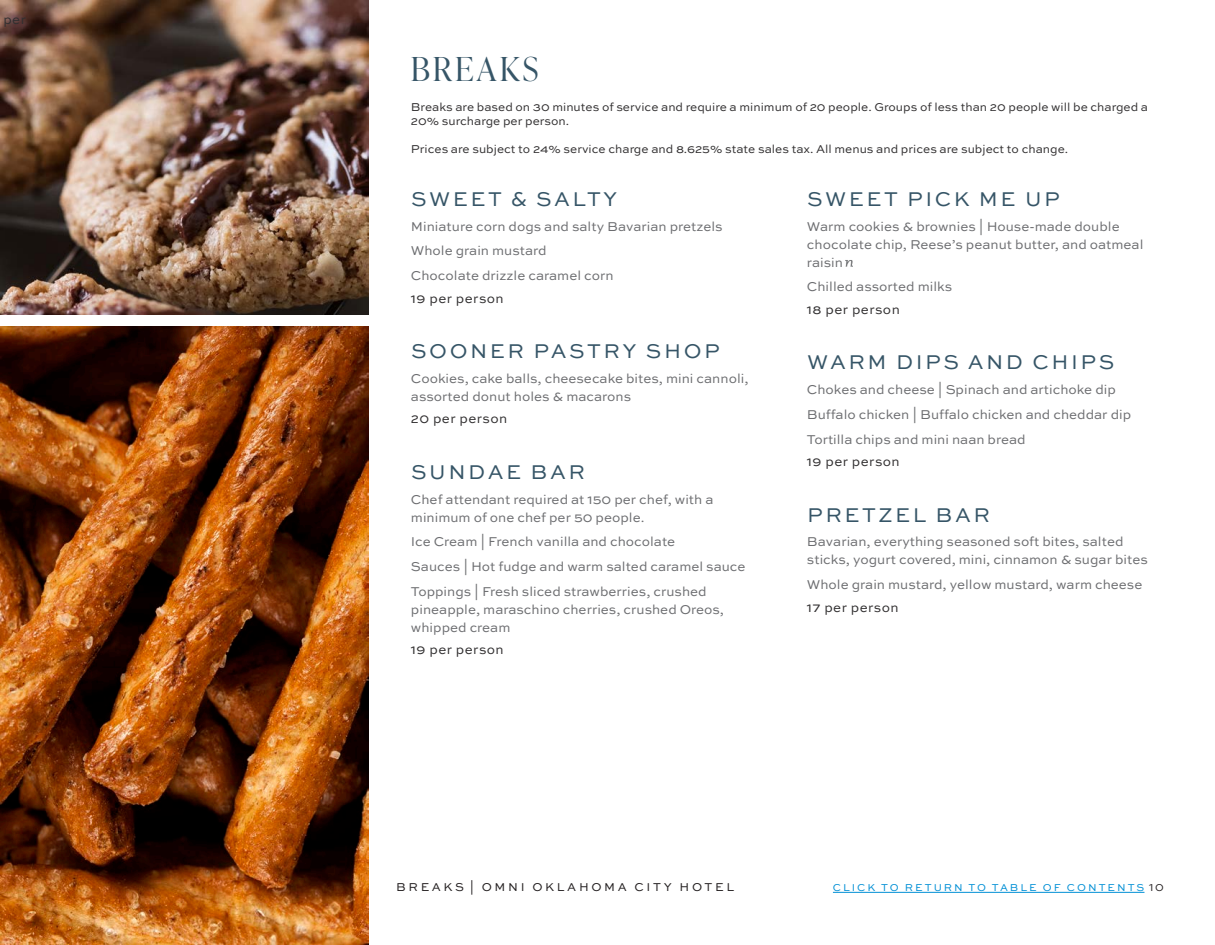
<style>
.page{position:relative;width:1215px;height:945px;background:#fff}
.page>*{position:absolute;margin:0;border:0;box-sizing:border-box;transform-origin:0 0}
.SECTION{font:300 33px "Ivy Presto Display";letter-spacing:.1em;color:#365567}
.SUB_SECTION_GOLD_ITE{font:21px "Sweet Sans Pro";letter-spacing:.12em;color:#365567}
.DESCRIPTION{font:13.5px/18px "Sweet Sans Pro";color:#6c6d70}
.PRICE{font:13.5px "Sweet Sans Pro";letter-spacing:.03em;color:#312f30}
.DESCRIPTION-2{font:13.5px "Sweet Sans Pro";letter-spacing:-.025em;color:#6c6d70}
.DESCRIPTION-3{font:13.5px "Sweet Sans Pro";color:#312f30}
.SECTION_NOTE{font:12px/14.2px "Sweet Sans Pro";color:#312f30}
.FOOTER_HOTEL{font:12px "Sweet Sans Pro";letter-spacing:.22em;color:#231f20}
.FOOTER_SECTION{font:12px "Sweet Sans Pro";letter-spacing:.22em;color:#231f20}
.RETURN_TOC___PAGES{font:10.5px "Sweet Sans Pro";letter-spacing:.19em;color:#008fd5}
.s1{color:#231f20}
</style>
<div class="page">
<hr style="left:833px;top:892px;width:311px;height:1px;background:#008fd5">
<img style="left:0;top:0;width:369px;height:315px">
<img style="left:0;top:327px;width:369px;height:618px">
<svg style="left:846px;top:260px;width:6px;height:7px"></svg>
<p class="DESCRIPTION-3" style="left:3px;top:10px;width:24px">per</p>
<p class="SECTION" style="left:411px;top:45px;width:129px">BREAKS</p>
<p class="SECTION_NOTE" style="left:411px;top:100px;width:739px">Breaks are based on 30 minutes of service and require a minimum of 20 people. Groups of less than 20 people will be charged a<br>20% surcharge per person.</p>
<p class="SECTION_NOTE" style="left:411px;top:142px;width:659px">Prices are subject to 24% service charge and 8.625% state sales tax. All menus and prices are subject to change.</p>
<p class="SUB_SECTION_GOLD_ITE" style="left:411px;top:184px;width:208px">SWEET &amp; SALTY</p>
<p class="DESCRIPTION" style="left:411px;top:217px;width:313px">Miniature corn dogs and salty Bavarian pretzels</p>
<p class="DESCRIPTION" style="left:411px;top:241px;width:137px">Whole grain mustard</p>
<p class="DESCRIPTION" style="left:411px;top:266px;width:204px">Chocolate drizzle caramel corn</p>
<p class="PRICE" style="left:411px;top:288px;width:94px">19 per person</p>
<p class="SUB_SECTION_GOLD_ITE" style="left:411px;top:336px;width:310px">SOONER PASTRY SHOP</p>
<p class="DESCRIPTION" style="left:411px;top:369px;width:339px">Cookies, cake balls, cheesecake bites, mini cannoli, assorted donut holes &amp; macarons</p>
<p class="PRICE" style="left:411px;top:409px;width:98px">20 per person</p>
<p class="SUB_SECTION_GOLD_ITE" style="left:411px;top:457px;width:175px">SUNDAE BAR</p>
<p class="DESCRIPTION" style="left:411px;top:490px;width:304px">Chef attendant required at 150 per chef, with a minimum of one chef per 50 people.</p>
<p class="DESCRIPTION-2" style="left:411px;top:532px;width:266px">Ice Cream | French vanilla and chocolate</p>
<p class="DESCRIPTION" style="left:411px;top:557px;width:336px">Sauces | Hot fudge and warm salted caramel sauce</p>
<p class="DESCRIPTION" style="left:411px;top:582px;width:315px">Toppings | Fresh sliced strawberries, crushed pineapple, maraschino cherries, crushed Oreos, whipped cream</p>
<p class="PRICE" style="left:411px;top:640px;width:94px">19 per person</p>
<p class="SUB_SECTION_GOLD_ITE" style="left:807px;top:184px;width:254px">SWEET PICK ME UP</p>
<p class="DESCRIPTION" style="left:807px;top:217px;width:338px">Warm cookies &amp; brownies | House-made double chocolate chip, Reese’s peanut butter, and oatmeal raisin</p>
<p class="DESCRIPTION" style="left:807px;top:277px;width:147px">Chilled assorted milks</p>
<p class="PRICE" style="left:807px;top:300px;width:94px">18 per person</p>
<p class="SUB_SECTION_GOLD_ITE" style="left:807px;top:347px;width:309px">WARM DIPS AND CHIPS</p>
<p class="DESCRIPTION" style="left:807px;top:380px;width:310px">Chokes and cheese | Spinach and artichoke dip</p>
<p class="DESCRIPTION" style="left:807px;top:405px;width:326px">Buffalo chicken | Buffalo chicken and cheddar dip</p>
<p class="DESCRIPTION" style="left:807px;top:430px;width:220px">Tortilla chips and mini naan bread</p>
<p class="PRICE" style="left:807px;top:452px;width:94px">19 per person</p>
<p class="SUB_SECTION_GOLD_ITE" style="left:807px;top:500px;width:184px">PRETZEL BAR</p>
<p class="DESCRIPTION" style="left:807px;top:532px;width:342px">Bavarian, everything seasoned soft bites, salted sticks, yogurt covered, mini, cinnamon &amp; sugar bites</p>
<p class="DESCRIPTION" style="left:807px;top:575px;width:337px">Whole grain mustard, yellow mustard, warm cheese</p>
<p class="PRICE" style="left:807px;top:597px;width:93px">17 per person</p>
<p class="FOOTER_SECTION" style="left:396px;top:879px;width:70px">BREAKS</p>
<p class="FOOTER_HOTEL" style="left:470px;top:879px;width:266px">| OMNI OKLAHOMA CITY HOTEL</p>
<p class="RETURN_TOC___PAGES" style="left:833px;top:880px;width:333px">CLICK TO RETURN TO TABLE OF CONTENTS <span class="s1">10</span></p>
</div>
